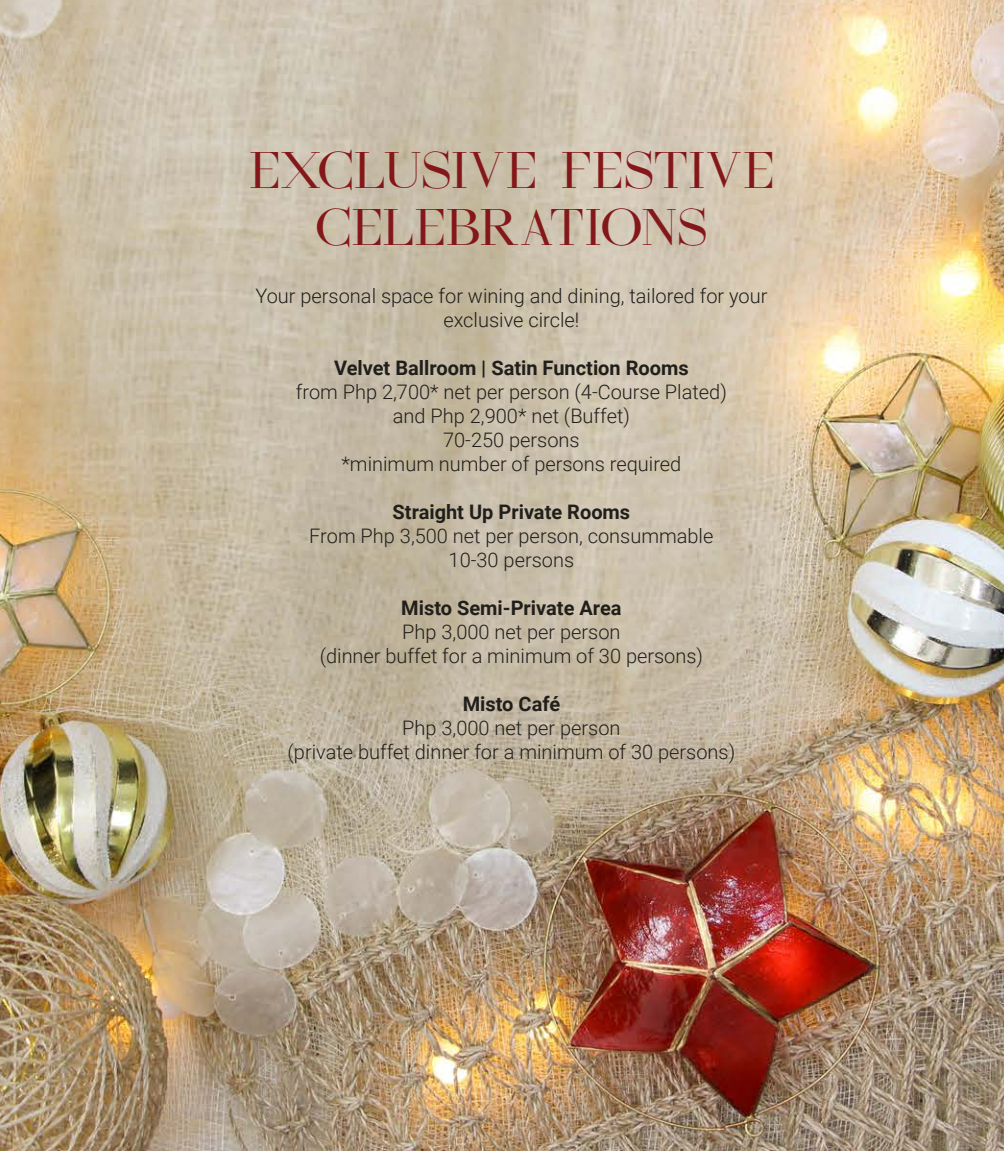
<style>
.page{position:relative;width:1004px;height:1151px;background:#fff}
.page>*{position:absolute;margin:0;border:0;box-sizing:border-box;transform-origin:0 0}
.t1{font:48px/57.6px "Shamery";letter-spacing:-.005em;color:#841719;text-align:center}
.t2{font:300 20px/24px "Roboto";color:#211f1b;text-align:center}
.t3{font:700 20px "Roboto";color:#211f1b}
</style>
<div class="page">
<img style="left:0;top:0;width:1003px;height:1151px">
<h1 class="t1" style="left:249px;top:146px;width:526px">EXCLUSIVE FESTIVE<br>CELEBRATIONS</h1>
<p class="t2" style="left:255px;top:283px;width:513px">Your personal space for wining and dining, tailored for your exclusive circle!</p>
<p class="t3" style="left:334px;top:354px;width:356px">Velvet Ballroom | Satin Function Rooms</p>
<p class="t2" style="left:296px;top:379px;width:432px">from Php 2,700* net per person (4-Course Plated) and Php 2,900* net (Buffet)<br>70-250 persons<br>*minimum number of persons required</p>
<p class="t3" style="left:392px;top:498px;width:239px">Straight Up Private Rooms</p>
<p class="t2" style="left:309px;top:523px;width:405px">From Php 3,500 net per person, consummable<br>10-30 persons</p>
<p class="t3" style="left:401px;top:594px;width:222px">Misto Semi-Private Area</p>
<p class="t2" style="left:320px;top:619px;width:385px">Php 3,000 net per person<br>(dinner buffet for a minimum of 30 persons)</p>
<p class="t3" style="left:462px;top:690px;width:99px">Misto Café</p>
<p class="t2" style="left:287px;top:715px;width:449px">Php 3,000 net per person<br>(private buffet dinner for a minimum of 30 persons)</p>
</div>
